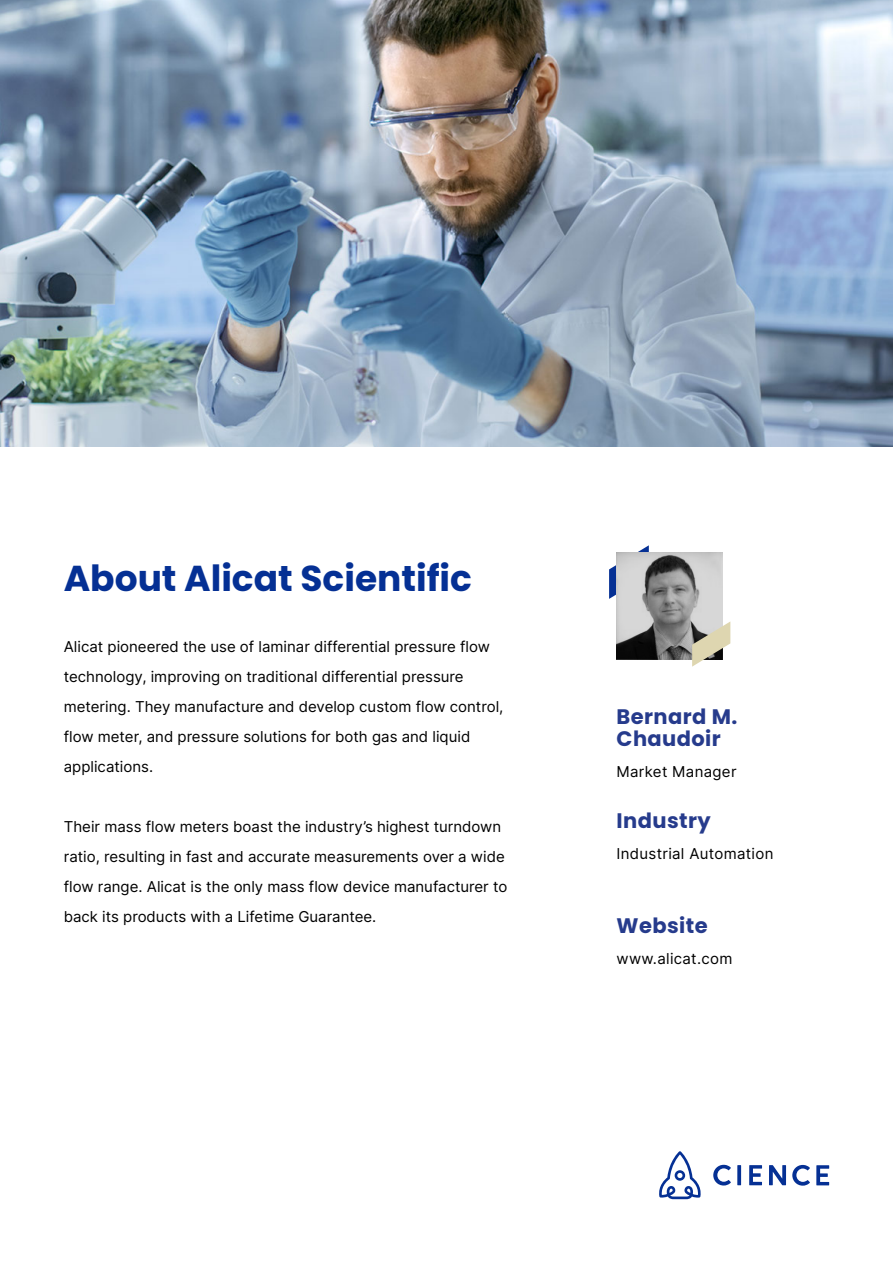
<style>
.page{position:relative;width:893px;height:1263px;background:#fff}
.page>*{position:absolute;margin:0;border:0;box-sizing:border-box;transform-origin:0 0}
.t1{font:700 36px "Poppins";color:#053094}
.t2{font:700 21px/22.5px "Poppins";letter-spacing:.02em;color:#263b8c}
.t3{font:15px/30px "Inter";color:#000}
.t4{font:15px "Inter";letter-spacing:.02em;color:#000}
</style>
<div class="page">
<svg style="left:609px;top:545px;width:40px;height:54px"></svg>
<img style="left:0;top:0;width:893px;height:446px">
<svg style="left:713px;top:1165px;width:18px;height:20px"></svg>
<svg style="left:737px;top:1165px;width:4px;height:20px"></svg>
<svg style="left:749px;top:1165px;width:13px;height:20px"></svg>
<svg style="left:792px;top:1165px;width:18px;height:21px"></svg>
<svg style="left:816px;top:1165px;width:13px;height:20px"></svg>
<svg style="left:769px;top:1165px;width:17px;height:20px"></svg>
<svg style="left:659px;top:1151px;width:42px;height:48px"></svg>
<img style="left:617px;top:553px;width:106px;height:106px">
<svg style="left:692px;top:621px;width:38px;height:46px"></svg>
<h1 class="t1" style="left:64px;top:557px;width:410px">About Alicat Scientific</h1>
<p class="t3" style="left:64px;top:632px;width:441px">Alicat pioneered the use of laminar differential pressure flow technology, improving on traditional differential pressure metering. They manufacture and develop custom flow control, flow meter, and pressure solutions for both gas and liquid applications.</p>
<p class="t3" style="left:64px;top:812px;width:445px">Their mass flow meters boast the industry’s highest turndown ratio, resulting in fast and accurate measurements over a wide flow range. Alicat is the only mass flow device manufacturer to back its products with a Lifetime Guarantee.</p>
<h2 class="t2" style="left:617px;top:705px;width:122px">Bernard M.<br>Chaudoir</h2>
<p class="t4" style="left:617px;top:761px;width:121px">Market Manager</p>
<h2 class="t2" style="left:617px;top:810px;width:96px">Industry</h2>
<p class="t4" style="left:617px;top:843px;width:158px">Industrial Automation</p>
<h2 class="t2" style="left:617px;top:914px;width:93px">Website</h2>
<p class="t4" style="left:617px;top:947px;width:117px">www.alicat.com</p>
</div>
